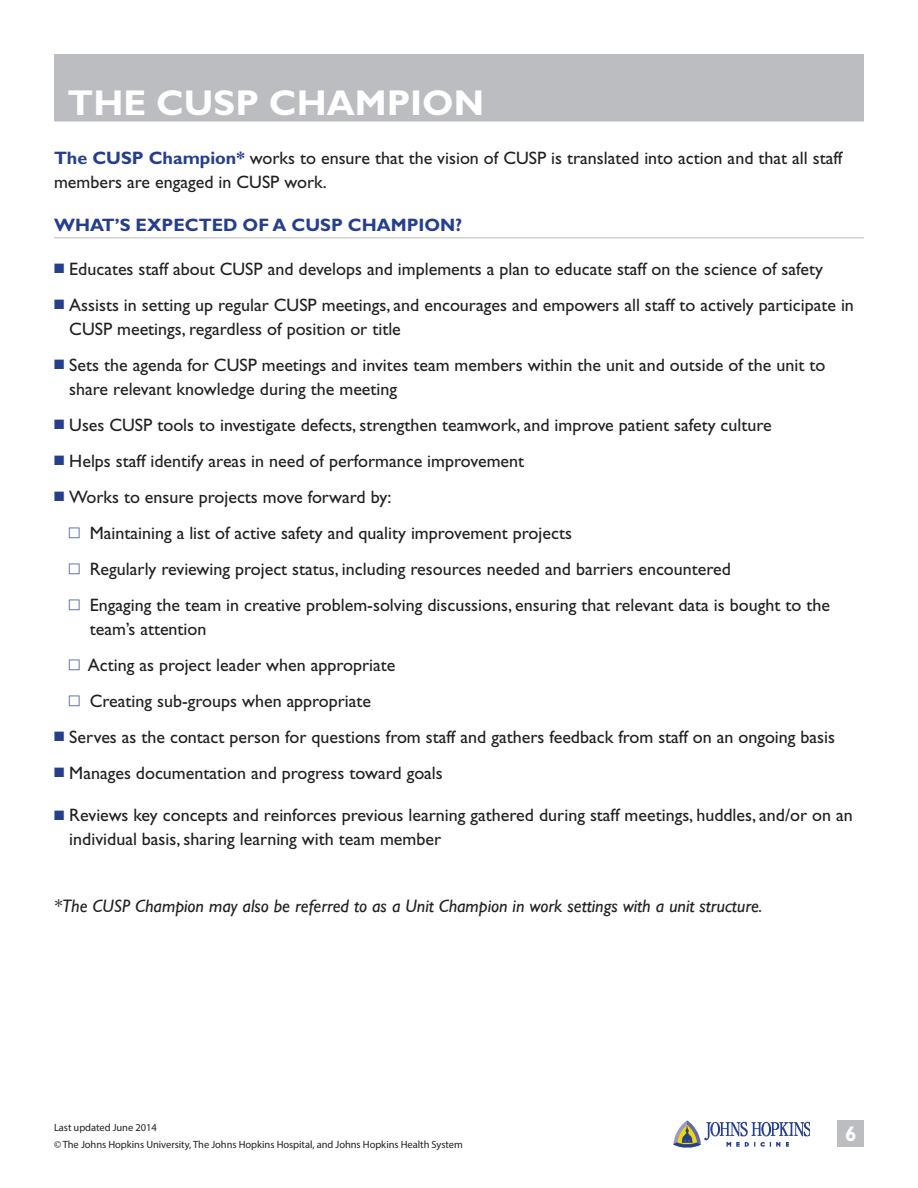
<style>
.page{position:relative;width:918px;height:1188px;background:#fff}
.page>*{position:absolute;margin:0;border:0;box-sizing:border-box;transform-origin:0 0}
.Page_Section_Heading{font:700 36px "Gill Sans Std";color:#fff}
.t1{font:700 21px "Gill Sans Std";color:#fff}
.t2{font:18px/24px "Gill Sans Std";color:#231f20}
.t3{font:italic 18px "Gill Sans";color:#231f20}
.SUB_with_Rule_Below{font:700 18px "Gill Sans Std";color:#253f8d}
.t4{font:10.5px/16.5px "Myriad Pro";letter-spacing:-.005em;color:#231f20}
.s1{font-weight:700;color:#253f8d}
.s2{color:#253f8d}
</style>
<div class="page">
<div style="left:837px;top:1120px;width:27px;height:28px;background:#bcbdc0"></div>
<img style="left:674px;top:1120px;width:136px;height:28px">
<div style="left:54px;top:54px;width:810px;height:68px;background:#bcbdc0"></div>
<hr style="left:54px;top:237px;width:810px;height:1px;background:#d1d2d4">
<p class="Page_Section_Heading" style="left:68px;top:81px;width:418px">THE CUSP CHAMPION</p>
<p class="t2" style="left:54px;top:146px;width:790px"><span class="s1">The CUSP Champion*</span> works to ensure that the vision of CUSP is translated into action and that all staff members are engaged in CUSP work.</p>
<p class="SUB_with_Rule_Below" style="left:54px;top:214px;width:410px">WHAT’S EXPECTED OF A CUSP CHAMPION?</p>
<p class="t2" style="left:54px;top:257px;width:770px"><span class="s2">■</span> Educates staff about CUSP and develops and implements a plan to educate staff on the science of safety</p>
<p class="t2" style="left:69px;top:293px;width:786px;text-indent:-15px"><span class="s2">■</span> Assists in setting up regular CUSP meetings, and encourages and empowers all staff to actively participate in<br>CUSP meetings, regardless of position or title</p>
<p class="t2" style="left:69px;top:353px;width:758px;text-indent:-15px"><span class="s2">■</span> Sets the agenda for CUSP meetings and invites team members within the unit and outside of the unit to share relevant knowledge during the meeting</p>
<p class="t2" style="left:54px;top:413px;width:719px"><span class="s2">■</span> Uses CUSP tools to investigate defects, strengthen teamwork, and improve patient safety culture</p>
<p class="t2" style="left:54px;top:449px;width:472px"><span class="s2">■</span> Helps staff identify areas in need of performance improvement</p>
<p class="t2" style="left:54px;top:485px;width:339px"><span class="s2">■</span> Works to ensure projects move forward by:</p>
<p class="t2" style="left:90px;top:521px;width:484px">Maintaining a list of active safety and quality improvement projects</p>
<p class="t2" style="left:90px;top:557px;width:643px">Regularly reviewing project status, including resources needed and barriers encountered</p>
<p class="t2" style="left:90px;top:593px;width:742px">Engaging the team in creative problem-solving discussions, ensuring that relevant data is bought to the team’s attention</p>
<p class="t2" style="left:88px;top:653px;width:309px">Acting as project leader when appropriate</p>
<p class="t2" style="left:90px;top:689px;width:283px">Creating sub-groups when appropriate</p>
<p class="t2" style="left:54px;top:725px;width:783px"><span class="s2">■</span> Serves as the contact person for questions from staff and gathers feedback from staff on an ongoing basis</p>
<p class="t2" style="left:54px;top:761px;width:390px"><span class="s2">■</span> Manages documentation and progress toward goals</p>
<p class="t2" style="left:69px;top:803px;width:785px;text-indent:-15px"><span class="s2">■</span> Reviews key concepts and reinforces previous learning gathered during staff meetings, huddles, and/or on an individual basis, sharing learning with team member</p>
<p class="t3" style="left:54px;top:896px;width:710px">*The CUSP Champion may also be referred to as a Unit Champion in work settings with a unit structure.</p>
<p class="t4" style="left:54px;top:1119px;width:410px">Last updated June 2014<br>© The Johns Hopkins University, The Johns Hopkins Hospital, and Johns Hopkins Health System</p>
<p class="t1" style="left:845px;top:1122px;width:13px">6</p>
</div>
